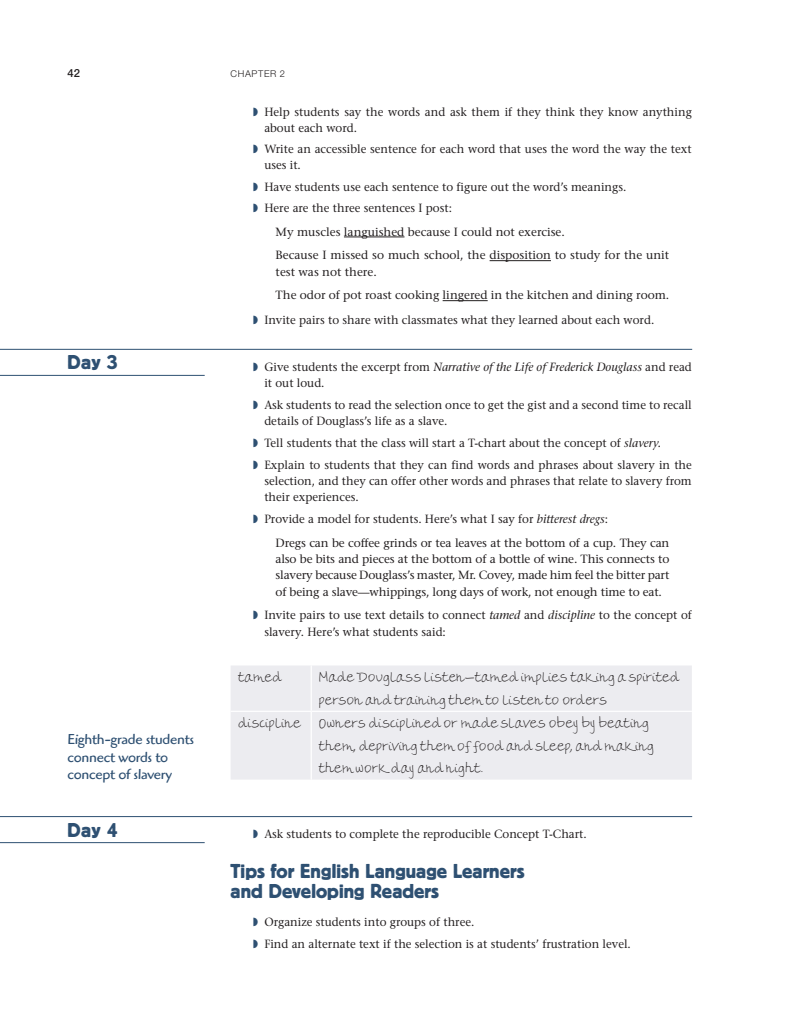
<style>
.page{position:relative;width:810px;height:1035px;background:#fff}
.page>*{position:absolute;margin:0;border:0;box-sizing:border-box;transform-origin:0 0}
.Day_verso{font:20px/20px "Block BE";letter-spacing:.005em;color:#2e5072}
._12{font:15px/17.5px "Highlander";letter-spacing:-.01em;color:#2e5072}
.Num_Sub_Ex{font:500 11.88px/16.2px "Stone Serif Std";color:#231f20}
.HW_TT{font:11.88px/22.5px "Martie Pro";letter-spacing:.08em;color:#231f20}
.t1{font:500 11.25px "Helvetica Neue LT Std";color:#231f20}
.t2{font:300 9.38px "Helvetica Neue LT Std";letter-spacing:.07em;color:#231f20}
.s1{color:#2e5072}
.s2{font-style:italic}
</style>
<div class="page">
<hr style="left:344px;top:237px;width:61px;height:1px;background:#231f20">
<hr style="left:490px;top:260px;width:61px;height:1px;background:#231f20">
<hr style="left:443px;top:300px;width:45px;height:1px;background:#231f20">
<hr style="left:0;top:349px;width:692px;height:1px;background:#2e5072">
<hr style="left:0;top:375px;width:205px;height:1px;background:#2e5072">
<hr style="left:0;top:816px;width:692px;height:1px;background:#2e5072">
<hr style="left:0;top:842px;width:205px;height:1px;background:#2e5072">
<div style="left:231px;top:666px;width:461px;height:114px;background:#ececf0"></div>
<hr style="left:311px;top:665px;width:1px;height:46px;background:#fff">
<hr style="left:231px;top:711px;width:80px;height:1px;background:#fff">
<hr style="left:311px;top:711px;width:381px;height:1px;background:#fff">
<hr style="left:311px;top:712px;width:1px;height:68px;background:#fff">
<p class="t1" style="left:68px;top:66px;width:14px">42</p>
<p class="t2" style="left:231px;top:68px;width:56px">CHAPTER 2</p>
<p class="Num_Sub_Ex" style="left:264px;top:104px;width:429px;text-indent:-11px"><span class="s1">◗</span> Help students say the words and ask them if they think they know anything about each word.</p>
<p class="Num_Sub_Ex" style="left:264px;top:141px;width:429px;text-indent:-11px"><span class="s1">◗</span> Write an accessible sentence for each word that uses the word the way the text uses it.</p>
<p class="Num_Sub_Ex" style="left:253px;top:179px;width:375px"><span class="s1">◗</span> Have students use each sentence to figure out the word’s meanings.</p>
<p class="Num_Sub_Ex" style="left:253px;top:200px;width:200px"><span class="s1">◗</span> Here are the three sentences I post:</p>
<p class="Num_Sub_Ex" style="left:276px;top:224px;width:291px">My muscles languished because I could not exercise.</p>
<p class="Num_Sub_Ex" style="left:276px;top:247px;width:395px">Because I missed so much school, the disposition to study for the unit test was not there.</p>
<p class="Num_Sub_Ex" style="left:276px;top:287px;width:395px">The odor of pot roast cooking lingered in the kitchen and dining room.</p>
<p class="Num_Sub_Ex" style="left:253px;top:312px;width:403px"><span class="s1">◗</span> Invite pairs to share with classmates what they learned about each word.</p>
<p class="Num_Sub_Ex" style="left:264px;top:359px;width:429px;text-indent:-11px"><span class="s1">◗</span> Give students the excerpt from <span class="s2">Narrative of the Life of Frederick Douglass</span> and read it out loud.</p>
<p class="Num_Sub_Ex" style="left:264px;top:397px;width:429px;text-indent:-11px"><span class="s1">◗</span> Ask students to read the selection once to get the gist and a second time to recall details of Douglass’s life as a slave.</p>
<p class="Num_Sub_Ex" style="left:253px;top:435px;width:409px"><span class="s1">◗</span> Tell students that the class will start a T-chart about the concept of <span class="s2">slavery.</span></p>
<p class="Num_Sub_Ex" style="left:264px;top:457px;width:429px;text-align:justify;text-indent:-11px"><span class="s1">◗</span> Explain to students that they can find words and phrases about slavery in the selection, and they can offer other words and phrases that relate to slavery from their experiences.</p>
<p class="Num_Sub_Ex" style="left:253px;top:511px;width:356px"><span class="s1">◗</span> Provide a model for students. Here’s what I say for <span class="s2">bitterest dregs</span>:</p>
<p class="Num_Sub_Ex" style="left:276px;top:535px;width:395px;text-align:justify">Dregs can be coffee grinds or tea leaves at the bottom of a cup. They can also be bits and pieces at the bottom of a bottle of wine. This connects to slavery because Douglass’s master, Mr. Covey, made him feel the bitter part of being a slave—whippings, long days of work, not enough time to eat.</p>
<p class="Num_Sub_Ex" style="left:264px;top:607px;width:429px;text-indent:-11px"><span class="s1">◗</span> Invite pairs to use text details to connect <span class="s2">tamed</span> and <span class="s2">discipline</span> to the concept of slavery. Here’s what students said:</p>
<p class="Day_verso" style="left:68px;top:352px;width:52px">Day 3</p>
<p class="_12" style="left:68px;top:731px;width:128px">Eighth-grade students connect words to concept of slavery</p>
<p class="Day_verso" style="left:68px;top:819px;width:52px">Day 4</p>
<p class="HW_TT" style="left:238px;top:666px;width:44px">tamed</p>
<p class="HW_TT" style="left:319px;top:666px;width:361px">Made Douglass listen—tamed implies taking a spirited person and training them to listen to orders</p>
<p class="HW_TT" style="left:238px;top:712px;width:63px">discipline</p>
<p class="HW_TT" style="left:319px;top:712px;width:336px">Owners disciplined or made slaves obey by beating them, depriving them of food and sleep, and making them work day and night.</p>
<p class="Num_Sub_Ex" style="left:253px;top:826px;width:335px"><span class="s1">◗</span> Ask students to complete the reproducible Concept T-Chart.</p>
<h1 class="Day_verso" style="left:231px;top:861px;width:296px">Tips for English Language Learners and Developing Readers</h1>
<p class="Num_Sub_Ex" style="left:253px;top:914px;width:223px"><span class="s1">◗</span> Organize students into groups of three.</p>
<p class="Num_Sub_Ex" style="left:253px;top:935px;width:379px"><span class="s1">◗</span> Find an alternate text if the selection is at students’ frustration level.</p>
</div>
